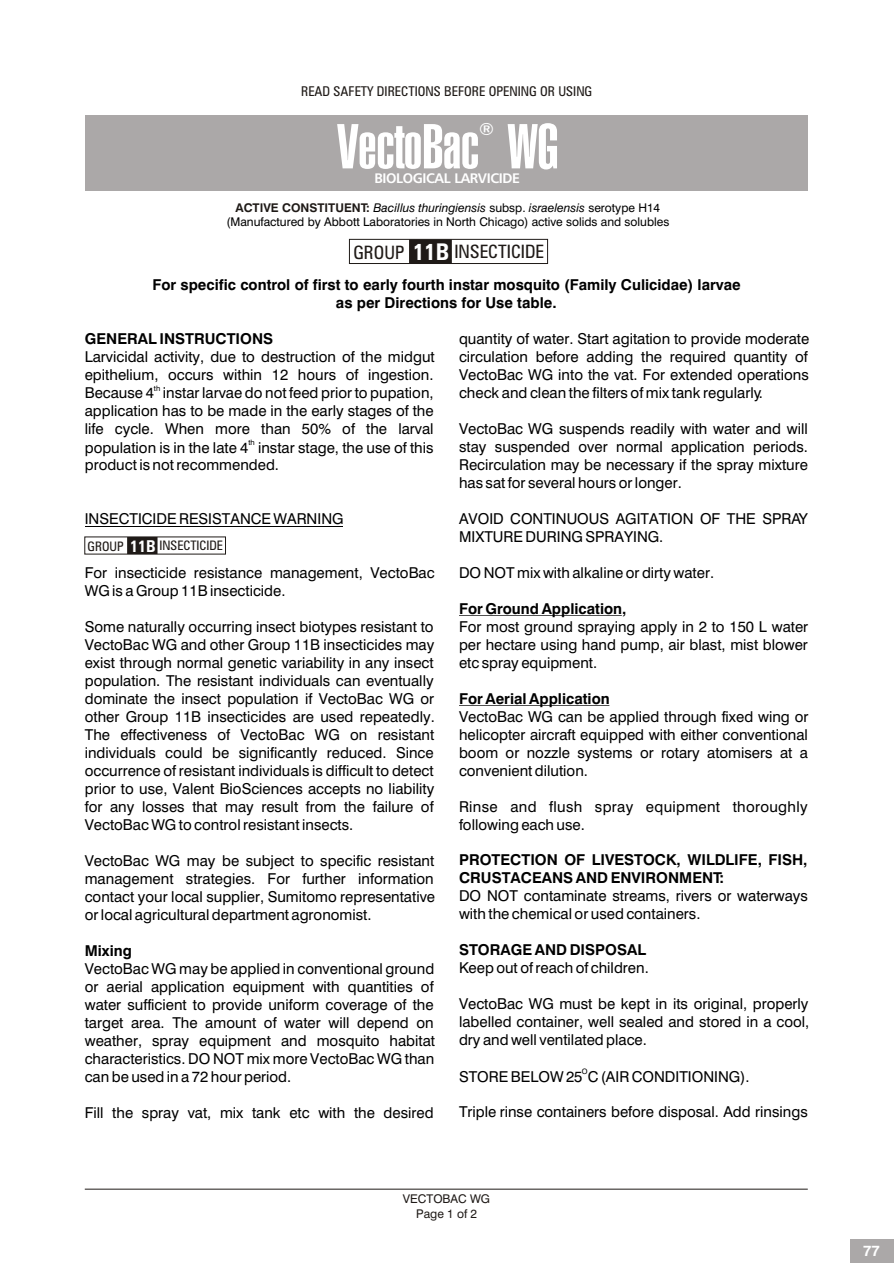
<style>
.page{position:relative;width:894px;height:1263px;background:#fff}
.page>*{position:absolute;margin:0;border:0;box-sizing:border-box;transform-origin:0 0}
.t1{font:61.5px "Swiss 911 U Cm BT";color:#fff;scale:1.06 1}
.t2{font:18.45px "Zurich Cn BT";color:#1f1a17}
.t3{font:16.8px "Swiss 911 U Cm BT";color:#fff;scale:1.06 1}
.t4{font:15px/18px "Swis 721 BT";color:#000}
.t5{font:700 15px/18px "Swis 721 BT";color:#000;text-align:center}
.t6{font:15px "Swis 721 BT";letter-spacing:.02em;color:#000}
.t7{font:700 15px "Swis 721 BT";color:#fff}
.t8{font:700 13.8px "Humnst 777 BT";letter-spacing:-.03em;color:#fff}
.t9{font:13.5px "Zurich Cn BT";color:#1f1a17}
.t10{font:13.05px "Zurich Cn BT";color:#1f1a17}
.t11{font:12px/14.4px "Swis 721 BT";color:#000;text-align:center}
.t12{font:12px/14.4px "Swis 721 BT";color:#1f1a17;text-align:center}
.t13{font:7.5px "Swis 721 BT";color:#000}
.s1{font-weight:700;color:#1f1a17}
.s2{font-style:italic}
.s3{font-weight:700;font-size:23.1px;color:#fff}
.s4{font-weight:700;font-size:16.35px;color:#fff}
</style>
<div class="page">
<div style="left:85px;top:115px;width:723px;height:75px;background:#aba8a8"></div>
<hr style="left:85px;top:1189px;width:723px;height:1px;background:#1f1a17">
<div style="left:349px;top:239px;width:199px;height:25px;background:#fff;border:1px solid #1f1a17"></div>
<div style="left:409px;top:239px;width:43px;height:25px;background:#1f1a17"></div>
<div style="left:850px;top:1240px;width:44px;height:23px;background:#aba8a8"></div>
<hr style="left:85px;top:526px;width:258px;height:1px;background:#000">
<hr style="left:459px;top:615px;width:163px;height:1px;background:#000">
<hr style="left:459px;top:705px;width:150px;height:1px;background:#000">
<div style="left:127px;top:537px;width:31px;height:17px;background:#1f1a17"></div>
<p class="t9" style="left:301px;top:86px;width:293px">READ SAFETY DIRECTIONS BEFORE OPENING OR USING</p>
<p class="t3" style="left:479px;top:122px;width:16px">®</p>
<h1 class="t1" style="left:337px;top:122px;width:210px">VectoBac WG</h1>
<p class="t8" style="left:374px;top:173px;width:147px">BIOLOGICAL LARVICIDE</p>
<p class="t11" style="left:226px;top:201px;width:445px"><span class="s1">ACTIVE CONSTITUENT:</span> <span class="s2">Bacillus thuringiensis</span> subsp. <span class="s2">israelensis</span> serotype H14 (Manufactured by Abbott Laboratories in North Chicago) active solids and solubles</p>
<p class="t2" style="left:353px;top:244px;width:192px">GROUP <span class="s3">11B</span> INSECTICIDE</p>
<p class="t5" style="left:152px;top:277px;width:590px">For specific control of first to early fourth instar mosquito (Family Culicidae) larvae as per Directions for Use table.</p>
<p class="t5" style="left:85px;top:331px;width:190px">GENERAL INSTRUCTIONS</p>
<p class="t4" style="left:459px;top:331px;width:352px">quantity of water. Start agitation to provide moderate</p>
<p class="t4" style="left:85px;top:349px;width:351px">Larvicidal activity, due to destruction of the midgut</p>
<p class="t4" style="left:459px;top:349px;width:350px">circulation before adding the required quantity of</p>
<p class="t4" style="left:85px;top:367px;width:350px">epithelium, occurs within 12 hours of ingestion.</p>
<p class="t4" style="left:459px;top:367px;width:351px">VectoBac WG into the vat. For extended operations</p>
<p class="t13" style="left:154px;top:385px;width:8px">th</p>
<p class="t4" style="left:85px;top:385px;width:350px">Because 4 instar larvae do not feed prior to pupation,</p>
<p class="t4" style="left:459px;top:385px;width:306px">check and clean the filters of mix tank regularly.</p>
<p class="t4" style="left:85px;top:403px;width:350px">application has to be made in the early stages of the life cycle. When more than 50% of the larval</p>
<p class="t4" style="left:459px;top:421px;width:350px">VectoBac WG suspends readily with water and will</p>
<p class="t13" style="left:248px;top:439px;width:8px">th</p>
<p class="t4" style="left:85px;top:440px;width:350px">population is in the late 4 instar stage, the use of this</p>
<p class="t4" style="left:459px;top:439px;width:350px">stay suspended over normal application periods.</p>
<p class="t4" style="left:85px;top:458px;width:196px">product is not recommended.</p>
<p class="t4" style="left:459px;top:457px;width:350px">Recirculation may be necessary if the spray mixture has sat for several hours or longer.</p>
<p class="t4" style="left:85px;top:512px;width:260px">INSECTICIDE RESISTANCE WARNING</p>
<p class="t4" style="left:459px;top:511px;width:350px">AVOID CONTINUOUS AGITATION OF THE SPRAY<br>MIXTURE DURING SPRAYING.</p>
<p class="t4" style="left:85px;top:565px;width:351px">For insecticide resistance management, VectoBac</p>
<p class="t4" style="left:459px;top:565px;width:257px">DO NOT mix with alkaline or dirty water.</p>
<p class="t4" style="left:85px;top:583px;width:202px">WG is a Group 11B insecticide.</p>
<p class="t5" style="left:459px;top:601px;width:169px">For Ground Application,</p>
<p class="t4" style="left:85px;top:619px;width:350px">Some naturally occurring insect biotypes resistant to</p>
<p class="t4" style="left:459px;top:619px;width:351px">For most ground spraying apply in 2 to 150 L water</p>
<p class="t4" style="left:85px;top:637px;width:351px">VectoBac WG and other Group 11B insecticides may</p>
<p class="t4" style="left:459px;top:637px;width:350px">per hectare using hand pump, air blast, mist blower</p>
<p class="t4" style="left:85px;top:655px;width:350px">exist through normal genetic variability in any insect</p>
<p class="t4" style="left:459px;top:655px;width:140px">etc spray equipment.</p>
<p class="t4" style="left:85px;top:673px;width:351px">population. The resistant individuals can eventually dominate the insect population if VectoBac WG or</p>
<p class="t10" style="left:88px;top:540px;width:137px">GROUP <span class="s4">11B</span> INSECTICIDE</p>
<p class="t5" style="left:459px;top:691px;width:152px">For Aerial Application</p>
<p class="t4" style="left:85px;top:709px;width:351px">other Group 11B insecticides are used repeatedly.</p>
<p class="t4" style="left:459px;top:709px;width:351px">VectoBac WG can be applied through fixed wing or</p>
<p class="t4" style="left:85px;top:727px;width:351px">The effectiveness of VectoBac WG on resistant</p>
<p class="t4" style="left:459px;top:727px;width:350px">helicopter aircraft equipped with either conventional</p>
<p class="t4" style="left:85px;top:745px;width:350px">individuals could be significantly reduced. Since</p>
<p class="t4" style="left:459px;top:745px;width:350px">boom or nozzle systems or rotary atomisers at a</p>
<p class="t4" style="left:85px;top:763px;width:350px">occurrence of resistant individuals is difficult to detect</p>
<p class="t4" style="left:459px;top:763px;width:130px">convenient dilution.</p>
<p class="t4" style="left:85px;top:781px;width:351px">prior to use, Valent BioSciences accepts no liability for any losses that may result from the failure of</p>
<p class="t6" style="left:459px;top:800px;width:350px">Rinse and flush spray equipment thoroughly</p>
<p class="t4" style="left:85px;top:817px;width:270px">VectoBac WG to control resistant insects.</p>
<p class="t4" style="left:459px;top:817px;width:127px">following each use.</p>
<p class="t4" style="left:85px;top:853px;width:351px">VectoBac WG may be subject to specific resistant</p>
<p class="t5" style="left:459px;top:853px;width:350px">PROTECTION OF LIVESTOCK, WILDLIFE, FISH,</p>
<p class="t4" style="left:85px;top:871px;width:350px">management strategies. For further information</p>
<p class="t5" style="left:459px;top:871px;width:267px">CRUSTACEANS AND ENVIRONMENT:</p>
<p class="t4" style="left:85px;top:889px;width:352px">contact your local supplier, Sumitomo representative</p>
<p class="t4" style="left:459px;top:889px;width:350px">DO NOT contaminate streams, rivers or waterways</p>
<p class="t4" style="left:85px;top:907px;width:288px">or local agricultural department agronomist.</p>
<p class="t4" style="left:459px;top:907px;width:243px">with the chemical or used containers.</p>
<p class="t5" style="left:85px;top:943px;width:49px">Mixing</p>
<p class="t5" style="left:459px;top:942px;width:189px">STORAGE AND DISPOSAL</p>
<p class="t4" style="left:85px;top:961px;width:351px">VectoBac WG may be applied in conventional ground</p>
<p class="t4" style="left:459px;top:960px;width:191px">Keep out of reach of children.</p>
<p class="t4" style="left:85px;top:979px;width:350px">or aerial application equipment with quantities of water sufficient to provide uniform coverage of the</p>
<p class="t4" style="left:459px;top:996px;width:351px">VectoBac WG must be kept in its original, properly</p>
<p class="t4" style="left:85px;top:1015px;width:350px">target area. The amount of water will depend on</p>
<p class="t4" style="left:459px;top:1014px;width:352px">labelled container, well sealed and stored in a cool,</p>
<p class="t4" style="left:85px;top:1033px;width:352px">weather, spray equipment and mosquito habitat</p>
<p class="t4" style="left:459px;top:1032px;width:189px">dry and well ventilated place.</p>
<p class="t4" style="left:85px;top:1051px;width:351px">characteristics. DO NOT mix more VectoBac WG than</p>
<p class="t13" style="left:582px;top:1068px;width:7px">O</p>
<p class="t4" style="left:85px;top:1069px;width:208px">can be used in a 72 hour period.</p>
<p class="t4" style="left:459px;top:1069px;width:292px">STORE BELOW 25 C (AIR CONDITIONING).</p>
<p class="t4" style="left:85px;top:1105px;width:350px">Fill the spray vat, mix tank etc with the desired</p>
<p class="t4" style="left:459px;top:1105px;width:350px">Triple rinse containers before disposal. Add rinsings</p>
<p class="t12" style="left:403px;top:1193px;width:89px">VECTOBAC WG<br>Page 1 of 2</p>
<p class="t7" style="left:863px;top:1245px;width:18px">77</p>
</div>
